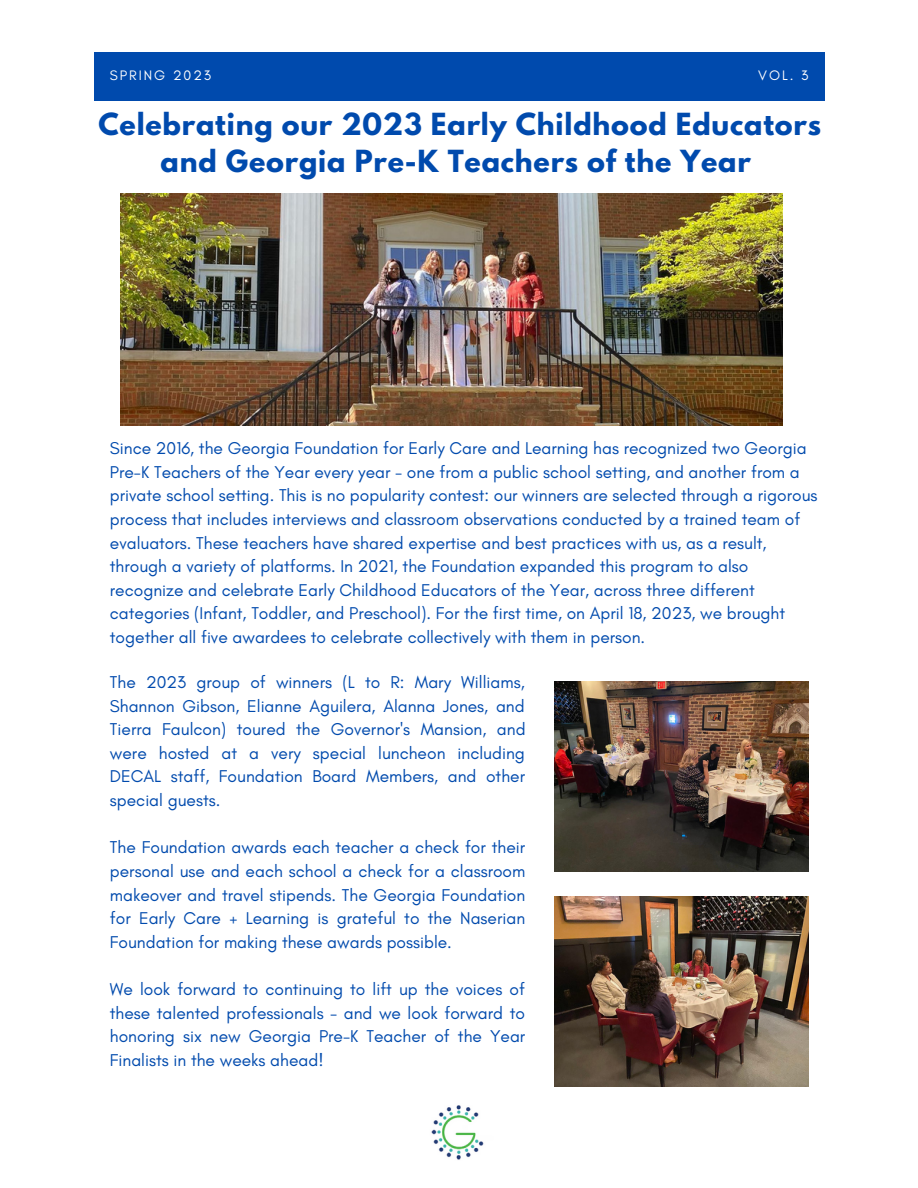
<style>
.page{position:relative;width:918px;height:1188px;background:#fff}
.page>*{position:absolute;margin:0;border:0;box-sizing:border-box;transform-origin:0 0}
.t1{font:700 27px/37.2px "League Spartan";letter-spacing:.03em;color:#004aad;text-align:center}
.t2{font:17.4px/23.7px "Glacial Indifference";color:#004aad;text-align:justify}
.t3{font:13.95px "Glacial Indifference";letter-spacing:.14em;color:#fff}
</style>
<div class="page">
<div style="left:95px;top:53px;width:730px;height:47px;background:#004aad"></div>
<img style="left:431px;top:1105px;width:53px;height:55px">
<img style="left:121px;top:194px;width:661px;height:232px">
<img style="left:555px;top:682px;width:254px;height:190px">
<img style="left:555px;top:896px;width:254px;height:190px">
<p class="t3" style="left:110px;top:67px;width:103px">SPRING 2023</p>
<p class="t3" style="left:758px;top:67px;width:52px">VOL. 3</p>
<p class="t1" style="left:98px;top:109px;width:724px">Celebrating our 2023 Early Childhood Educators and Georgia Pre-K Teachers of the Year</p>
<p class="t2" style="left:110px;top:436px;width:709px;text-align:left">Since 2016, the Georgia Foundation for Early Care and Learning has recognized two Georgia Pre-K Teachers of the Year every year - one from a public school setting, and another from a private school setting. This is no popularity contest: our winners are selected through a rigorous process that includes interviews and classroom observations conducted by a trained team of evaluators. These teachers have shared expertise and best practices with us, as a result, through a variety of platforms. In 2021, the Foundation expanded this program to also recognize and celebrate Early Childhood Educators of the Year, across three different categories (Infant, Toddler, and Preschool). For the first time, on April 18, 2023, we brought together all five awardees to celebrate collectively with them in person.</p>
<p class="t2" style="left:110px;top:670px;width:417px">The 2023 group of winners (L to R: Mary Williams, Shannon Gibson, Elianne Aguilera, Alanna Jones, and Tierra Faulcon) toured the Governor's Mansion, and were hosted at a very special luncheon including DECAL staff, Foundation Board Members, and other special guests.</p>
<p class="t2" style="left:110px;top:835px;width:417px">The Foundation awards each teacher a check for their personal use and each school a check for a classroom makeover and travel stipends. The Georgia Foundation for Early Care + Learning is grateful to the Naserian Foundation for making these awards possible.</p>
<p class="t2" style="left:110px;top:977px;width:417px">We look forward to continuing to lift up the voices of these talented professionals - and we look forward to honoring six new Georgia Pre-K Teacher of the Year Finalists in the weeks ahead!</p>
</div>
